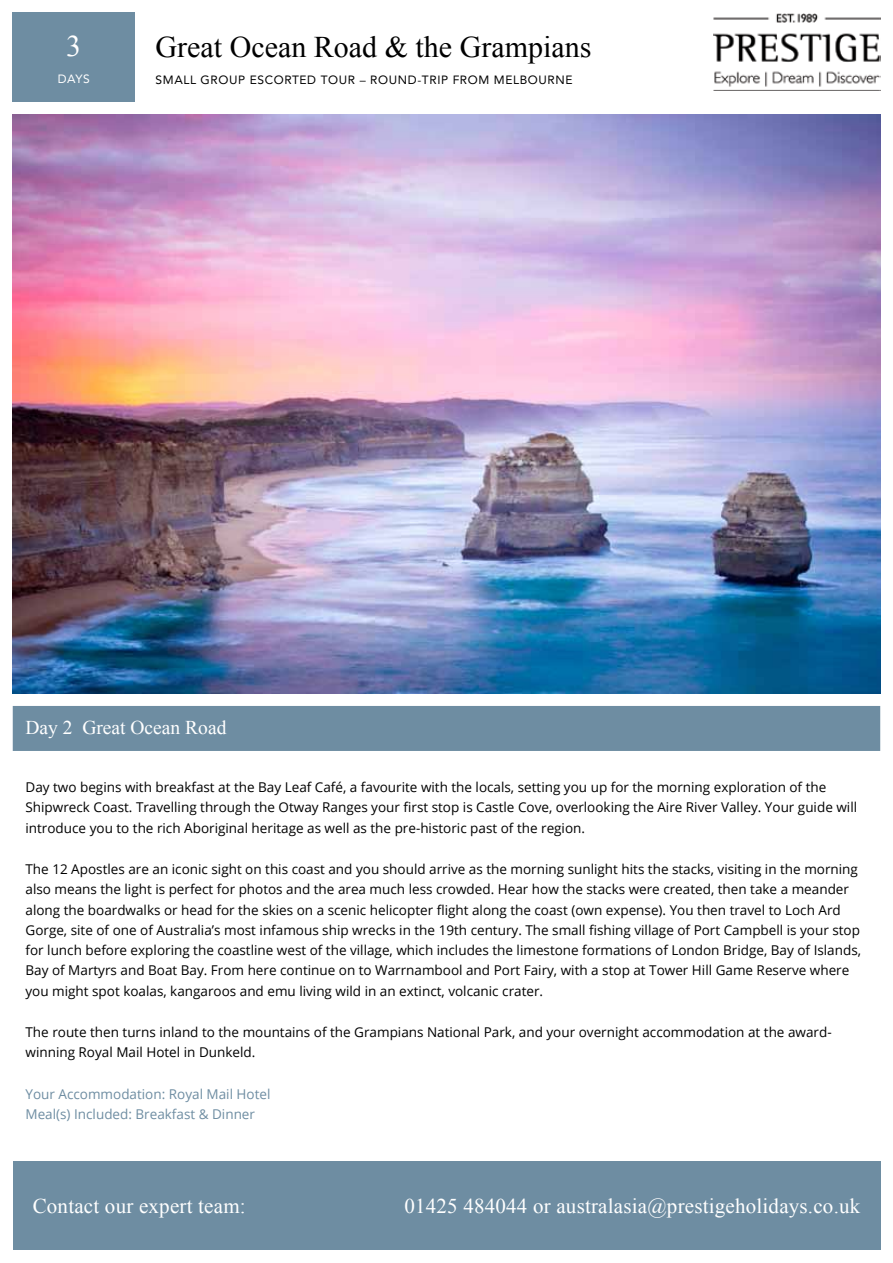
<style>
.page{position:relative;width:893px;height:1263px;background:#fff}
.page>*{position:absolute;margin:0;border:0;box-sizing:border-box;transform-origin:0 0}
.t1{font:30px "Times New Roman";color:#000}
.t2{font:30px "Times New Roman";color:#fff}
.t3{font:21px "Times New Roman";letter-spacing:.01em;color:#fff}
.Heading_Day___Locati{font:19.5px "Times New Roman";color:#fff}
.Body_Text{font:13.5px/20.2px "Open Sans";color:#000}
.Hotel_Choices{font:13.5px/20.2px "Open Sans";color:#6e8da2}
.t4{font:12px "Avenir";letter-spacing:.05em;color:#000}
.t5{font:12px "Avenir";color:#fff}
</style>
<div class="page">
<div style="left:13px;top:1161px;width:867px;height:89px;background:#6e8da2"></div>
<img style="left:714px;top:13px;width:166px;height:78px">
<div style="left:13px;top:13px;width:122px;height:89px;background:#6e8da2"></div>
<div style="left:13px;top:706px;width:867px;height:45px;background:#6e8da2"></div>
<img style="left:13px;top:115px;width:867px;height:578px">
<h1 class="t2" style="left:66px;top:26px;width:16px">3</h1>
<p class="t5" style="left:58px;top:69px;width:34px">DAYS</p>
<h1 class="t1" style="left:156px;top:27px;width:437px">Great Ocean Road &amp; the Grampians</h1>
<p class="t4" style="left:156px;top:70px;width:418px">SMALL GROUP ESCORTED TOUR – ROUND-TRIP FROM MELBOURNE</p>
<p class="Heading_Day___Locati" style="left:26px;top:714px;width:202px">Day 2 Great Ocean Road</p>
<p class="Body_Text" style="left:26px;top:777px;width:833px">Day two begins with breakfast at the Bay Leaf Café, a favourite with the locals, setting you up for the morning exploration of the<br>Shipwreck Coast. Travelling through the Otway Ranges your first stop is Castle Cove, overlooking the Aire River Valley. Your guide will introduce you to the rich Aboriginal heritage as well as the pre-historic past of the region.</p>
<p class="Body_Text" style="left:26px;top:859px;width:837px">The 12 Apostles are an iconic sight on this coast and you should arrive as the morning sunlight hits the stacks, visiting in the morning also means the light is perfect for photos and the area much less crowded. Hear how the stacks were created, then take a meander along the boardwalks or head for the skies on a scenic helicopter flight along the coast (own expense). You then travel to Loch Ard Gorge, site of one of Australia’s most infamous ship wrecks in the 19th century. The small fishing village of Port Campbell is your stop for lunch before exploring the coastline west of the village, which includes the limestone formations of London Bridge, Bay of Islands, Bay of Martyrs and Boat Bay. From here continue on to Warrnambool and Port Fairy, with a stop at Tower Hill Game Reserve where you might spot koalas, kangaroos and emu living wild in an extinct, volcanic crater.</p>
<p class="Body_Text" style="left:26px;top:1022px;width:808px">The route then turns inland to the mountains of the Grampians National Park, and your overnight accommodation at the award&shy;winning Royal Mail Hotel in Dunkeld.</p>
<p class="Hotel_Choices" style="left:26px;top:1083px;width:246px">Your Accommodation: Royal Mail Hotel<br>Meal(s) Included: Breakfast &amp; Dinner</p>
<h2 class="t3" style="left:33px;top:1192px;width:215px">Contact our expert team:</h2>
<h2 class="t3" style="left:404px;top:1192px;width:457px">01425 484044 or australasia@prestigeholidays.co.uk</h2>
</div>
